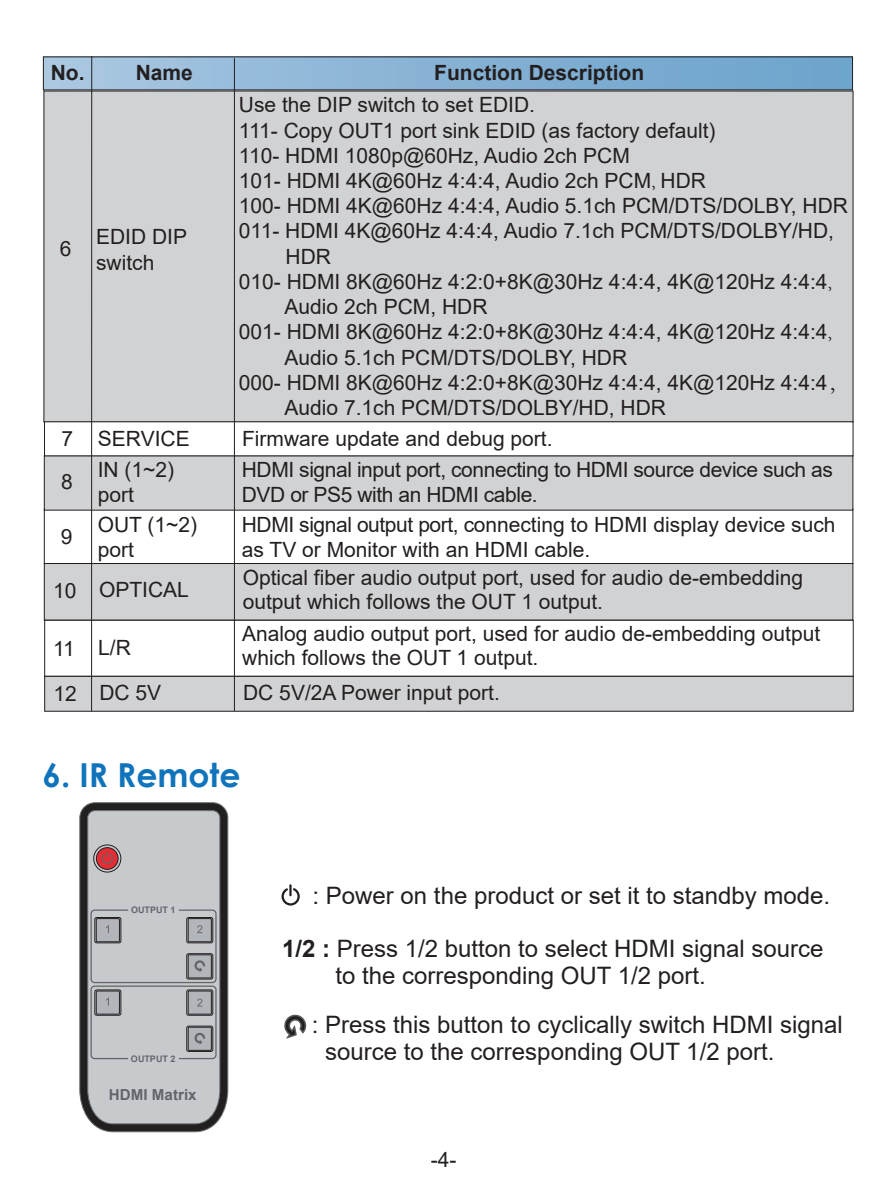
<style>
.page{position:relative;width:893px;height:1191px;background:#fff}
.page>*{position:absolute;margin:0;border:0;box-sizing:border-box;transform-origin:0 0}
.t1{font:700 33px "Century Gothic";color:#1074bc}
.t2{font:24px/27px "Arial";color:#231f20}
.t3{font:21px/25.2px "Arial";color:#231f20}
.t4{font:21px/25.2px "Arial";letter-spacing:-.02em;color:#231f20}
.t5{font:700 21px "Arial";color:#231f20}
.t6{font:700 15.3px "Arial";color:#63656a}
.t7{font:700 9px "Arial";color:#63656a}
.s1{font-family:"Adobe Song Std";font-weight:300}
.s2{font-weight:700}
</style>
<div class="page">
<div style="left:44px;top:91px;width:809px;height:331px;background:#d1d2d4"></div>
<div style="left:44px;top:455px;width:809px;height:55px;background:#d1d2d4"></div>
<div style="left:44px;top:563px;width:809px;height:57px;background:#d1d2d4;border:1px solid #231f20"></div>
<div style="left:44px;top:421px;width:809px;height:35px;background:#fff;border:1px solid #231f20"></div>
<div style="left:43px;top:57px;width:809px;height:33px;background:linear-gradient(to right,#a9c6e0,#69a1ca)"></div>
<svg style="left:284px;top:1014px;width:23px;height:25px"></svg>
<svg style="left:281px;top:885px;width:19px;height:21px"></svg>
<div style="left:44px;top:620px;width:810px;height:56px;background:#fff;border:1px solid #231f20"></div>
<div style="left:44px;top:676px;width:810px;height:35px;background:#d1d2d4;border:1px solid #231f20"></div>
<hr style="left:234px;top:58px;width:1px;height:653px;background:#231f20">
<hr style="left:91px;top:56px;width:1px;height:655px;background:#231f20">
<svg style="left:79px;top:802px;width:149px;height:330px;background:#413f41"></svg>
<svg style="left:87px;top:810px;width:133px;height:314px;background:#bbbcbf"></svg>
<p class="t5" style="left:51px;top:57px;width:35px">No.</p>
<p class="t5" style="left:136px;top:57px;width:59px">Name</p>
<p class="t5" style="left:434px;top:57px;width:212px">Function Description</p>
<p class="t3" style="left:60px;top:235px;width:13px">6</p>
<p class="t3" style="left:96px;top:224px;width:93px">EDID DIP switch</p>
<p class="t3" style="left:239px;top:92px;width:298px">Use the DIP switch to set EDID.</p>
<p class="t3" style="left:239px;top:117px;width:478px">111- Copy OUT1 port sink EDID (as factory default)</p>
<p class="t3" style="left:239px;top:143px;width:392px">110- HDMI 1080p@60Hz, Audio 2ch PCM</p>
<p class="t3" style="left:239px;top:168px;width:469px">101- HDMI 4K@60Hz 4:4:4, Audio 2ch PCM<span class="s1">,</span> HDR</p>
<p class="t3" style="left:239px;top:193px;width:611px">100- HDMI 4K@60Hz 4:4:4, Audio 5.1ch PCM/DTS/DOLBY, HDR</p>
<p class="t3" style="left:239px;top:218px;width:597px">011- HDMI 4K@60Hz 4:4:4, Audio 7.1ch PCM/DTS/DOLBY/HD,</p>
<p class="t3" style="left:286px;top:243px;width:47px">HDR</p>
<p class="t3" style="left:239px;top:269px;width:595px">010- HDMI 8K@60Hz 4:2:0+8K@30Hz 4:4:4, 4K@120Hz 4:4:4<span class="s1">,</span></p>
<p class="t3" style="left:284px;top:294px;width:205px">Audio 2ch PCM, HDR</p>
<p class="t3" style="left:239px;top:319px;width:595px">001- HDMI 8K@60Hz 4:2:0+8K@30Hz 4:4:4, 4K@120Hz 4:4:4<span class="s1">,</span></p>
<p class="t3" style="left:284px;top:344px;width:344px">Audio 5.1ch PCM/DTS/DOLBY, HDR</p>
<p class="t3" style="left:239px;top:369px;width:611px">000- HDMI 8K@60Hz 4:2:0+8K@30Hz 4:4:4, 4K@120Hz 4:4:4<span class="s1">，</span></p>
<p class="t3" style="left:284px;top:395px;width:383px">Audio 7.1ch PCM/DTS/DOLBY/HD, HDR</p>
<p class="t3" style="left:61px;top:426px;width:130px">7 SERVICE</p>
<p class="t3" style="left:242px;top:425px;width:312px">Firmware update and debug port.</p>
<p class="t3" style="left:61px;top:469px;width:13px">8</p>
<p class="t3" style="left:61px;top:524px;width:13px">9</p>
<p class="t3" style="left:53px;top:578px;width:25px">10</p>
<p class="t3" style="left:98px;top:457px;width:78px">IN (1~2) port</p>
<p class="t4" style="left:242px;top:457px;width:592px">HDMI signal input port, connecting to HDMI source device such as<br>DVD or PS5 with an HDMI cable.</p>
<p class="t3" style="left:98px;top:511px;width:101px">OUT (1~2) port</p>
<p class="t3" style="left:242px;top:512px;width:595px">HDMI signal output port, connecting to HDMI display device such as TV or Monitor with an HDMI cable.</p>
<p class="t3" style="left:99px;top:577px;width:91px">OPTICAL</p>
<p class="t3" style="left:243px;top:566px;width:562px;line-height:24px">Optical fiber audio output port, used for audio de-embedding output which follows the OUT 1 output.</p>
<p class="t3" style="left:99px;top:624px;width:63px;line-height:45.6px;text-indent:-46px">11 L/R<br>DC 5V</p>
<p class="t3" style="left:53px;top:681px;width:25px">12</p>
<p class="t3" style="left:242px;top:621px;width:579px;line-height:24px">Analog audio output port, used for audio de-embedding output which follows the OUT 1 output.</p>
<p class="t3" style="left:243px;top:680px;width:258px">DC 5V/2A Power input port.</p>
<h1 class="t1" style="left:43px;top:749px;width:200px">6. IR Remote</h1>
<p class="t7" style="left:131px;top:903px;width:46px">OUTPUT 1</p>
<p class="t7" style="left:131px;top:1052px;width:46px">OUTPUT 2</p>
<p class="t6" style="left:109px;top:1083px;width:89px">HDMI Matrix</p>
<p class="t2" style="left:313px;top:881px;width:519px">: Power on the product or set it to standby mode.</p>
<p class="t2" style="left:335px;top:935px;width:490px;text-indent:-53px"><span class="s2">1/2 :</span> Press 1/2 button to select HDMI signal source to the corresponding OUT 1/2 port.</p>
<p class="t2" style="left:325px;top:1010px;width:519px;text-indent:-13px">: Press this button to cyclically switch HDMI signal source to the corresponding OUT 1/2 port.</p>
<p class="t3" style="left:431px;top:1146px;width:27px">-4-</p>
</div>
